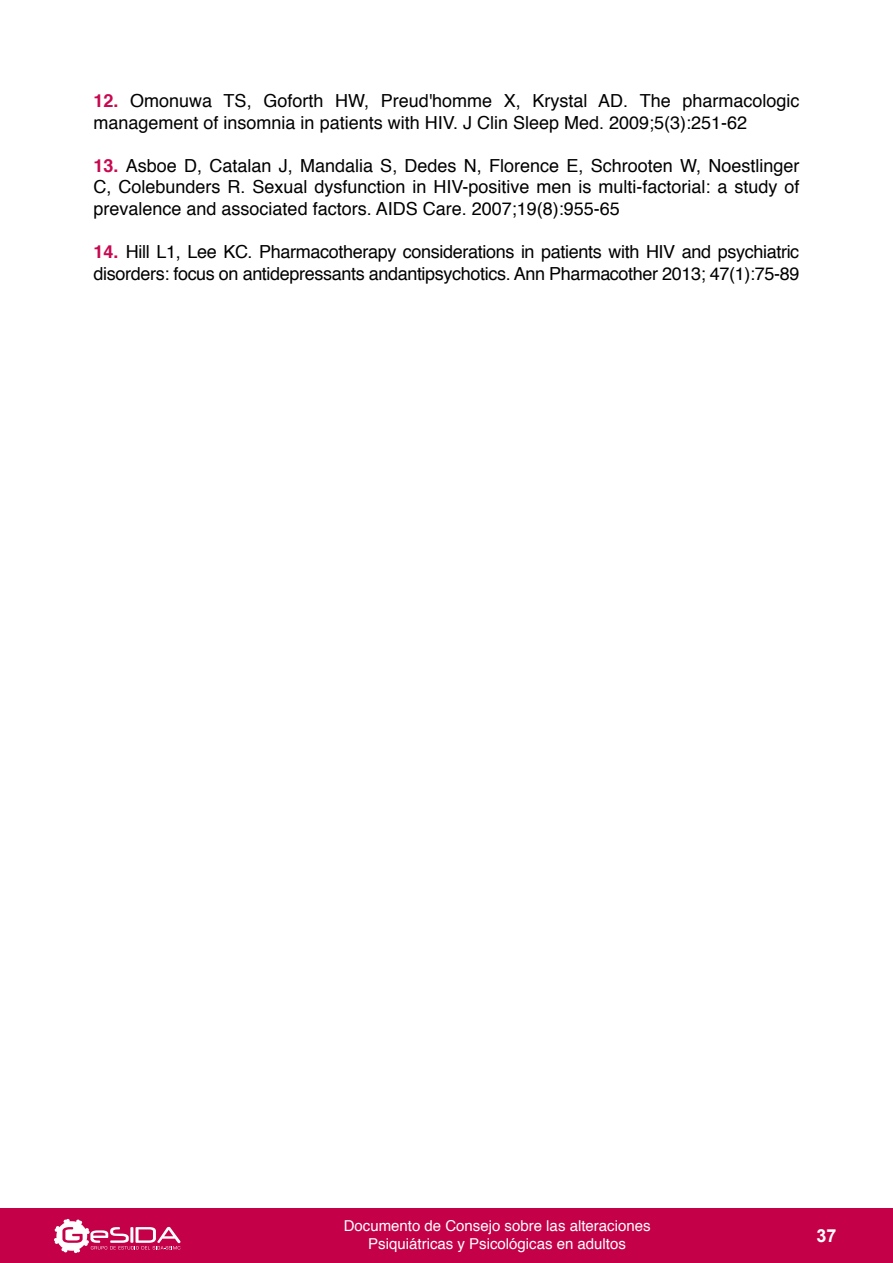
<style>
.page{position:relative;width:893px;height:1263px;background:#fff}
.page>*{position:absolute;margin:0;border:0;box-sizing:border-box;transform-origin:0 0}
.t1{font:18px/21.6px "Helvetica";color:#000}
.t2{font:18px/21.6px "Helvetica";letter-spacing:-.02em;color:#000}
.t3{font:700 18px "Arial";color:#fff}
.t4{font:15px/18px "Helvetica";color:#fff;text-align:center}
.s1{font-weight:700;color:#c80850}
</style>
<div class="page">
<div style="left:0;top:1209px;width:893px;height:54px;background:#c40048"></div>
<svg style="left:54px;top:1219px;width:126px;height:34px"></svg>
<p class="t1" style="left:94px;top:90px;width:707px"><span class="s1">12.</span> Omonuwa TS, Goforth HW, Preud'homme X, Krystal AD. The pharmacologic management of insomnia in patients with HIV. J Clin Sleep Med. 2009;5(3):251-62</p>
<p class="t1" style="left:94px;top:155px;width:707px;text-align:justify"><span class="s1">13.</span> Asboe D, Catalan J, Mandalia S, Dedes N, Florence E, Schrooten W, Noestlinger C, Colebunders R. Sexual dysfunction in HIV-positive men is multi-factorial: a study of prevalence and associated factors. AIDS Care. 2007;19(8):955-65</p>
<p class="t2" style="left:94px;top:242px;width:707px"><span class="s1">14.</span> Hill L1, Lee KC. Pharmacotherapy considerations in patients with HIV and psychiatric disorders: focus on antidepressants andantipsychotics. Ann Pharmacother 2013; 47(1):75-89</p>
<p class="t4" style="left:344px;top:1217px;width:308px">Documento de Consejo sobre las alteraciones<br>Psiquiátricas y Psicológicas en adultos</p>
<p class="t3" style="left:816px;top:1224px;width:22px">37</p>
</div>
